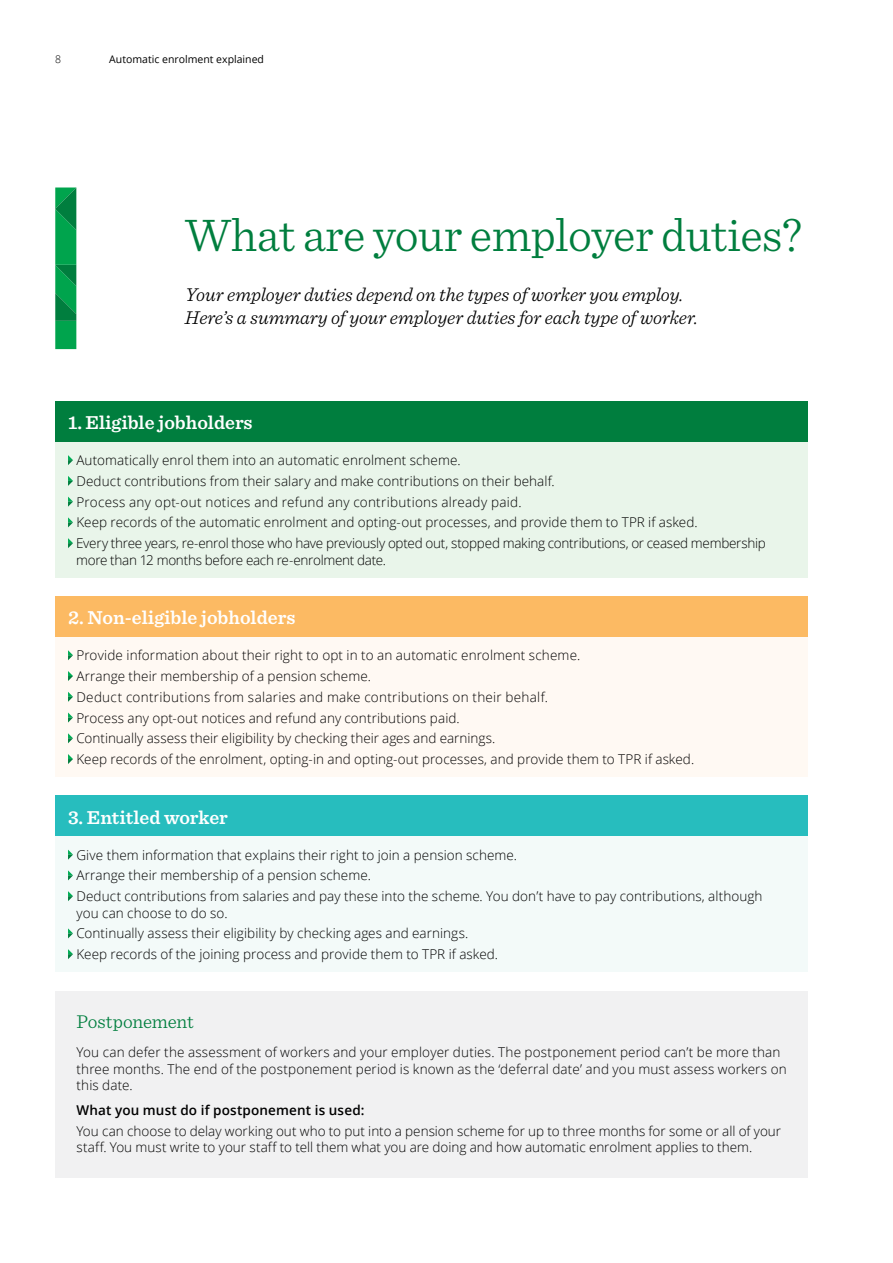
<style>
.page{position:relative;width:893px;height:1263px;background:#fff}
.page>*{position:absolute;margin:0;border:0;box-sizing:border-box;transform-origin:0 0}
.t1{font:300 48px "Sentinel";letter-spacing:-.01em;color:#007e3e}
.t2{font:italic 300 19.5px/22.5px "Sentinel";color:#000}
.t3{font:600 19.5px "Sentinel";color:#fff}
.t4{font:300 19.5px "Sentinel";letter-spacing:-.01em;color:#007e3e}
.t5{font:300 13.5px/20.7px "Open Sans";letter-spacing:.005em;color:#000}
.t6{font:300 13.5px "Open Sans";letter-spacing:-.02em;color:#000}
.t7{font:600 13.5px "Open Sans";letter-spacing:.015em;color:#000}
.t8{font:10.5px "Open Sans";color:#000}
.t9{font:300 10.5px "Open Sans";color:#000}
</style>
<div class="page">
<hr style="left:892px;top:736px;width:1px;height:527px;background:#d1d3d4">
<svg style="left:55px;top:187px;width:21px;height:162px;background:#059a4c"></svg>
<div style="left:55px;top:991px;width:753px;height:187px;background:#f1f1f2"></div>
<div style="left:55px;top:401px;width:753px;height:41px;background:#007e3e"></div>
<div style="left:55px;top:442px;width:753px;height:135px;background:#e9f5ea"></div>
<svg style="left:68px;top:455px;width:5px;height:10px"></svg>
<svg style="left:68px;top:476px;width:5px;height:10px"></svg>
<svg style="left:68px;top:497px;width:5px;height:10px"></svg>
<svg style="left:68px;top:517px;width:5px;height:10px"></svg>
<svg style="left:68px;top:538px;width:5px;height:10px"></svg>
<div style="left:55px;top:596px;width:753px;height:41px;background:#fcba63"></div>
<div style="left:55px;top:637px;width:753px;height:140px;background:#fff9f3"></div>
<svg style="left:68px;top:650px;width:5px;height:10px"></svg>
<svg style="left:68px;top:671px;width:5px;height:10px"></svg>
<svg style="left:68px;top:692px;width:5px;height:10px"></svg>
<svg style="left:68px;top:712px;width:5px;height:10px"></svg>
<svg style="left:68px;top:733px;width:5px;height:10px"></svg>
<svg style="left:68px;top:754px;width:5px;height:10px"></svg>
<div style="left:55px;top:795px;width:753px;height:41px;background:#27bdbe"></div>
<div style="left:55px;top:836px;width:753px;height:136px;background:#f3faf9"></div>
<svg style="left:68px;top:850px;width:5px;height:10px"></svg>
<svg style="left:68px;top:870px;width:5px;height:10px"></svg>
<svg style="left:68px;top:891px;width:5px;height:10px"></svg>
<svg style="left:68px;top:928px;width:5px;height:10px"></svg>
<svg style="left:68px;top:949px;width:5px;height:10px"></svg>
<p class="t9" style="left:55px;top:52px;width:7px">8</p>
<p class="t8" style="left:109px;top:52px;width:156px">Automatic enrolment explained</p>
<h1 class="t1" style="left:185px;top:199px;width:619px">What are your employer duties?</h1>
<h2 class="t2" style="left:185px;top:282px;width:515px">Your employer duties depend on the types of worker you employ.<br>Here’s a summary of your employer duties for each type of worker.</h2>
<h2 class="t3" style="left:68px;top:408px;width:186px">1. Eligible jobholders</h2>
<p class="t5" style="left:76px;top:449px;width:691px">Automatically enrol them into an automatic enrolment scheme.<br>Deduct contributions from their salary and make contributions on their behalf.<br>Process any opt-out notices and refund any contributions already paid.<br>Keep records of the automatic enrolment and opting-out processes, and provide them to TPR if asked.<br>Every three years, re-enrol those who have previously opted out, stopped making contributions, or ceased membership</p>
<p class="t6" style="left:76px;top:550px;width:311px">more than 12 months before each re-enrolment date.</p>
<h2 class="t3" style="left:68px;top:603px;width:229px">2. Non-eligible jobholders</h2>
<p class="t5" style="left:76px;top:645px;width:619px">Provide information about their right to opt in to an automatic enrolment scheme.<br>Arrange their membership of a pension scheme.<br>Deduct contributions from salaries and make contributions on their behalf.<br>Process any opt-out notices and refund any contributions paid.<br>Continually assess their eligibility by checking their ages and earnings.<br>Keep records of the enrolment, opting-in and opting-out processes, and provide them to TPR if asked.</p>
<h2 class="t3" style="left:68px;top:802px;width:161px">3. Entitled worker</h2>
<p class="t5" style="left:76px;top:844px;width:688px">Give them information that explains their right to join a pension scheme.<br>Arrange their membership of a pension scheme.<br>Deduct contributions from salaries and pay these into the scheme. You don’t have to pay contributions, although</p>
<p class="t5" style="left:76px;top:902px;width:423px">you can choose to do so.<br>Continually assess their eligibility by checking ages and earnings.<br>Keep records of the joining process and provide them to TPR if asked.</p>
<h2 class="t4" style="left:77px;top:1007px;width:119px">Postponement</h2>
<p class="t5" style="left:77px;top:1044px;width:712px;line-height:16.5px">You can defer the assessment of workers and your employer duties. The postponement period can’t be more than three months. The end of the postponement period is known as the ‘deferral date’ and you must assess workers on this date.</p>
<p class="t7" style="left:77px;top:1101px;width:290px">What you must do if postponement is used:</p>
<p class="t5" style="left:77px;top:1122px;width:706px;line-height:16.5px">You can choose to delay working out who to put into a pension scheme for up to three months for some or all of your staff. You must write to your staff to tell them what you are doing and how automatic enrolment applies to them.</p>
</div>
